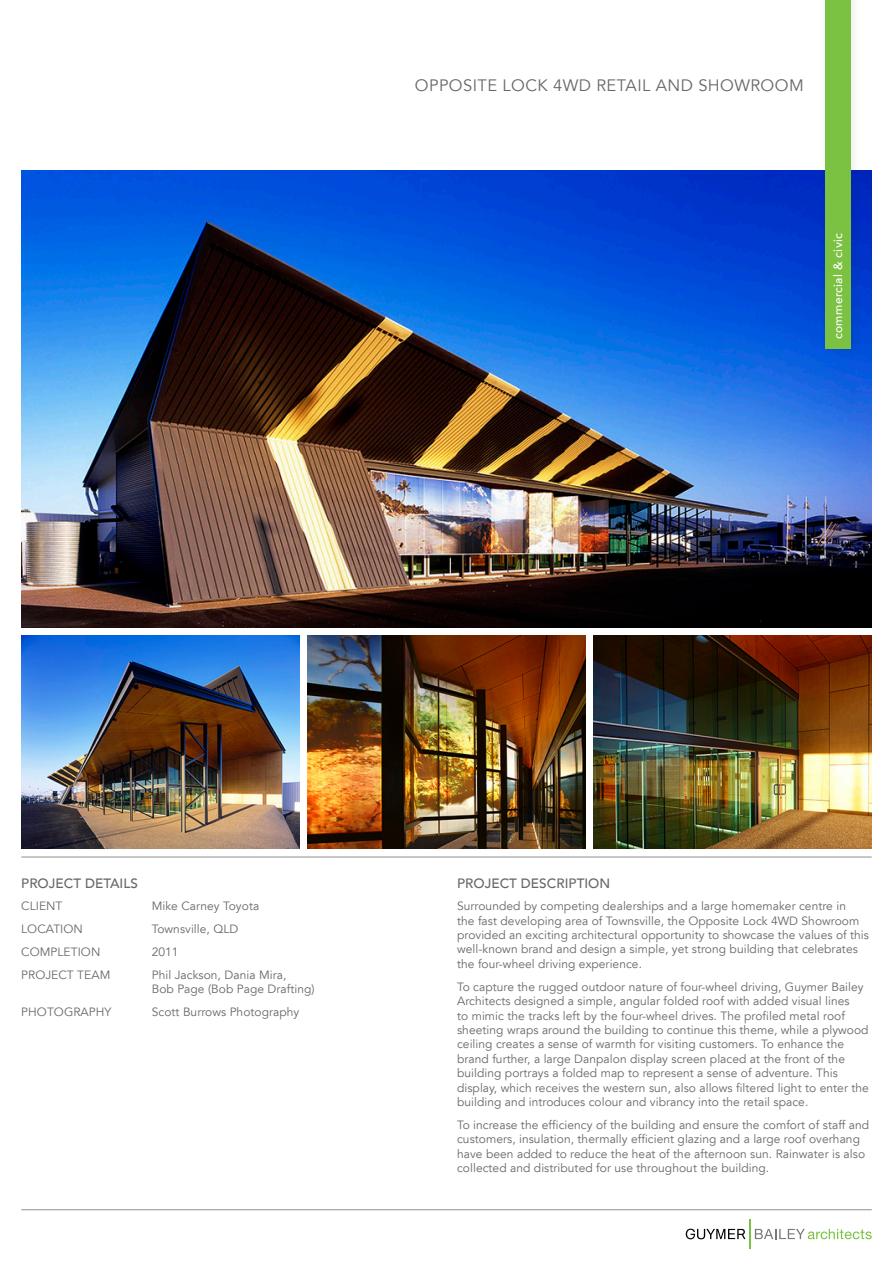
<style>
.page{position:relative;width:893px;height:1263px;background:#fff}
.page>*{position:absolute;margin:0;border:0;box-sizing:border-box;transform-origin:0 0}
.t1{font:16.5px "Avenir LT";letter-spacing:.025em;color:#696766}
.t2{font:500 13.5px "Avenir LT";letter-spacing:.005em;color:#696766}
.PROJECT_DESCRIPTION{font:12px/14.4px "Avenir LT";letter-spacing:.005em;color:#696766}
.PROJECT_DETAILS{font:12px/14.4px "Avenir LT";letter-spacing:.005em;color:#696766}
.t3{font:500 12px "Avenir LT";letter-spacing:.025em;color:#fff}
</style>
<div class="page">
<hr style="left:21px;top:857px;width:851px;height:1px;background:#929090">
<img style="left:21px;top:170px;width:851px;height:457px">
<div style="left:819px;top:0;width:44px;height:361px;background:#231f20;opacity:.1"></div>
<div style="left:825px;top:0;width:25px;height:349px;background:#7bc142"></div>
<img style="left:21px;top:636px;width:278px;height:212px">
<img style="left:594px;top:636px;width:278px;height:212px">
<img style="left:308px;top:636px;width:277px;height:212px">
<svg style="left:686px;top:1219px;width:186px;height:29px"></svg>
<hr style="left:21px;top:1209px;width:851px;height:1px;background:#929090">
<p class="t1" style="left:415px;top:76px;width:390px">OPPOSITE LOCK 4WD RETAIL AND SHOWROOM</p>
<p class="t3" style="left:831px;top:339px;width:107px;rotate:-90deg">commercial &amp; civic</p>
<p class="t2" style="left:21px;top:875px;width:118px">PROJECT DETAILS</p>
<p class="t2" style="left:457px;top:876px;width:155px">PROJECT DESCRIPTION</p>
<p class="PROJECT_DETAILS" style="left:21px;top:899px;width:43px">CLIENT</p>
<p class="PROJECT_DETAILS" style="left:152px;top:899px;width:109px">Mike Carney Toyota</p>
<p class="PROJECT_DETAILS" style="left:21px;top:922px;width:63px">LOCATION</p>
<p class="PROJECT_DETAILS" style="left:152px;top:922px;width:88px">Townsville, QLD</p>
<p class="PROJECT_DETAILS" style="left:21px;top:945px;width:81px">COMPLETION</p>
<p class="PROJECT_DETAILS" style="left:152px;top:945px;width:28px">2011</p>
<p class="PROJECT_DETAILS" style="left:21px;top:968px;width:91px">PROJECT TEAM</p>
<p class="PROJECT_DETAILS" style="left:152px;top:968px;width:164px">Phil Jackson, Dania Mira,<br>Bob Page (Bob Page Drafting)</p>
<p class="PROJECT_DETAILS" style="left:21px;top:1005px;width:92px">PHOTOGRAPHY</p>
<p class="PROJECT_DETAILS" style="left:152px;top:1005px;width:149px">Scott Burrows Photography</p>
<p class="PROJECT_DESCRIPTION" style="left:457px;top:899px;width:413px">Surrounded by competing dealerships and a large homemaker centre in<br>the fast developing area of Townsville, the Opposite Lock 4WD Showroom provided an exciting architectural opportunity to showcase the values of this well-known brand and design a simple, yet strong building that celebrates the four-wheel driving experience.</p>
<p class="PROJECT_DESCRIPTION" style="left:457px;top:980px;width:413px">To capture the rugged outdoor nature of four-wheel driving, Guymer Bailey Architects designed a simple, angular folded roof with added visual lines<br>to mimic the tracks left by the four-wheel drives. The profiled metal roof sheeting wraps around the building to continue this theme, while a plywood ceiling creates a sense of warmth for visiting customers. To enhance the brand further, a large Danpalon display screen placed at the front of the building portrays a folded map to represent a sense of adventure. This display, which receives the western sun, also allows filtered light to enter the building and introduces colour and vibrancy into the retail space.</p>
<p class="PROJECT_DESCRIPTION" style="left:457px;top:1118px;width:413px">To increase the efficiency of the building and ensure the comfort of staff and customers, insulation, thermally efficient glazing and a large roof overhang have been added to reduce the heat of the afternoon sun. Rainwater is also collected and distributed for use throughout the building.</p>
</div>
